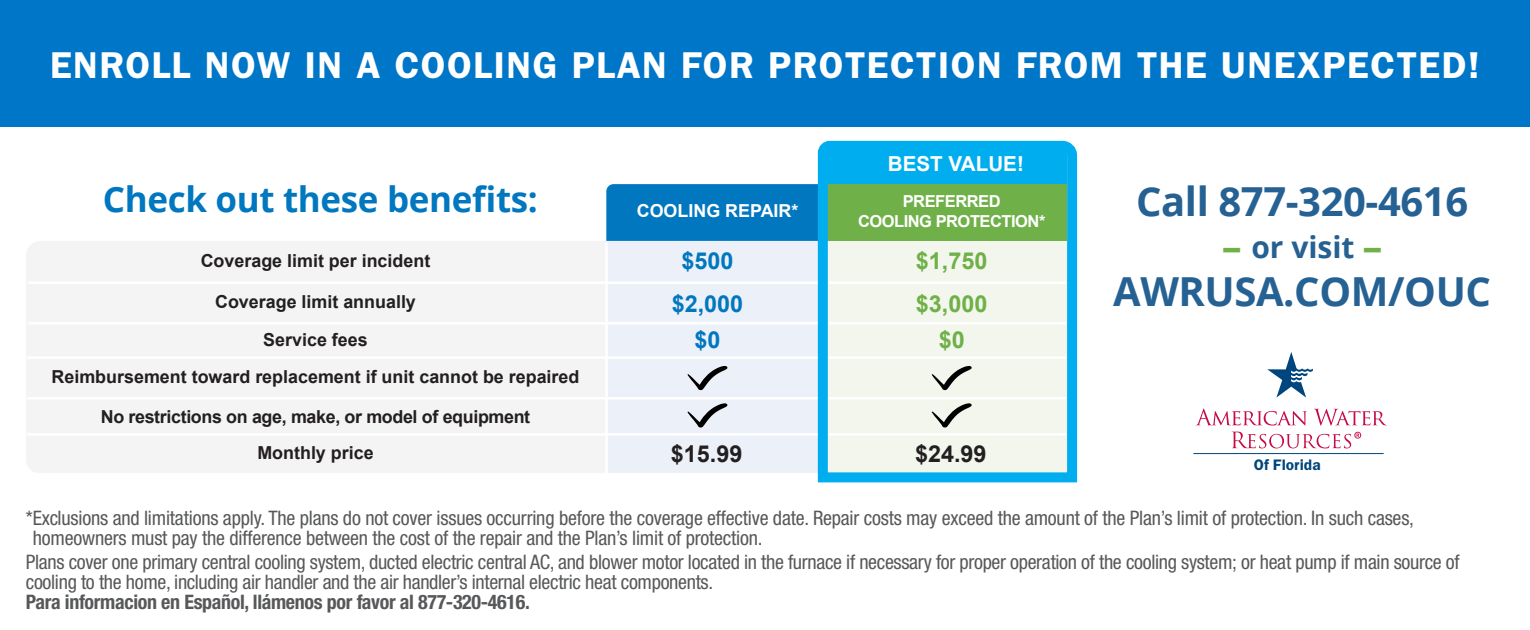
<style>
.page{position:relative;width:1530px;height:630px;background:#fff}
.page>*{position:absolute;margin:0;border:0;box-sizing:border-box;transform-origin:0 0}
.t1{font:700 40px "Open Sans";letter-spacing:-.01em;color:#266193}
.t2{font:600 37.5px "ITC Franklin Gothic Std";letter-spacing:.04em;color:#fff}
.t3{font:700 35px "Open Sans";letter-spacing:-.01em;color:#0077bf}
.t4{font:700 30px "Open Sans";color:#266193}
.t5{font:700 23.5px "Arial";color:#6fb048}
.t6{font:700 23.5px "Arial";color:#231f20}
.t7{font:700 23.5px "Arial";color:#0077bf}
.t8{font:700 20.75px "Arial";color:#fff}
.t9{font:condensed 20px/20px "Helvetica Neue LT Std";letter-spacing:-.01em;color:#57585a}
.t10{font:700 condensed 20px "Helvetica Neue LT Std";letter-spacing:-.015em;color:#57585a}
.t11{font:700 18px "Arial";color:#231f20}
.t12{font:700 18px "Arial";letter-spacing:-.02em;color:#231f20}
.t13{font:700 18px "Arial";color:#fff}
.t14{font:700 16.5px/19.8px "Arial";letter-spacing:-.03em;color:#fff;text-align:center}
.t15{font:600 15.75px "Franklin Gothic";color:#00467e}
.s1{font-size:40px;color:#6fb048}
</style>
<div class="page">
<div style="left:0;top:0;width:1530px;height:127px;background:#0076c8"></div>
<div style="left:26px;top:241px;width:580px;height:232px;background:#f4f4f4"></div>
<div style="left:606px;top:241px;width:219px;height:232px;background:#ecf0f9"></div>
<hr style="left:28px;top:281px;width:1039px;height:3px;background:#fff">
<hr style="left:28px;top:322px;width:1039px;height:3px;background:#fff">
<hr style="left:27px;top:356px;width:1040px;height:3px;background:#fff">
<hr style="left:27px;top:397px;width:1040px;height:3px;background:#fff">
<hr style="left:27px;top:433px;width:1040px;height:3px;background:#fff">
<div style="left:606px;top:184px;width:207px;height:57px;background:#0077bf"></div>
<hr style="left:605px;top:243px;width:3px;height:230px;background:#fff">
<svg style="left:687px;top:366px;width:41px;height:25px"></svg>
<svg style="left:687px;top:403px;width:41px;height:25px"></svg>
<svg style="left:813px;top:140px;width:265px;height:343px;background:#a8d9d2"></svg>
<svg style="left:1196px;top:409px;width:111px;height:17px"></svg>
<svg style="left:1314px;top:409px;width:73px;height:17px"></svg>
<svg style="left:1267px;top:352px;width:46px;height:46px"></svg>
<hr style="left:1193px;top:453px;width:191px;height:1px;background:#00467e">
<svg style="left:1232px;top:432px;width:129px;height:16px"></svg>
<p class="t2" style="left:50px;top:43px;width:1431px">ENROLL NOW IN A COOLING PLAN FOR PROTECTION FROM THE UNEXPECTED!</p>
<p class="t3" style="left:103px;top:175px;width:437px">Check out these benefits:</p>
<p class="t11" style="left:201px;top:249px;width:231px">Coverage limit per incident</p>
<p class="t11" style="left:215px;top:290px;width:202px">Coverage limit annually</p>
<p class="t13" style="left:637px;top:199px;width:163px">COOLING REPAIR*</p>
<p class="t7" style="left:681px;top:245px;width:54px">$500</p>
<p class="t7" style="left:672px;top:288px;width:73px">$2,000</p>
<p class="t11" style="left:263px;top:328px;width:106px">Service fees</p>
<p class="t7" style="left:694px;top:325px;width:28px">$0</p>
<p class="t11" style="left:52px;top:365px;width:529px">Reimbursement toward replacement if unit cannot be repaired</p>
<p class="t12" style="left:101px;top:405px;width:431px">No restrictions on age, make, or model of equipment</p>
<p class="t8" style="left:888px;top:150px;width:138px">BEST VALUE!</p>
<p class="t14" style="left:858px;top:192px;width:189px">PREFERRED<br>COOLING PROTECTION*</p>
<p class="t5" style="left:916px;top:245px;width:73px">$1,750</p>
<p class="t5" style="left:916px;top:288px;width:73px">$3,000</p>
<p class="t5" style="left:939px;top:325px;width:28px">$0</p>
<p class="t11" style="left:257px;top:441px;width:118px">Monthly price</p>
<p class="t6" style="left:671px;top:438px;width:73px">$15.99</p>
<p class="t6" style="left:915px;top:438px;width:73px">$24.99</p>
<p class="t1" style="left:1136px;top:173px;width:334px">Call 877-320-4616</p>
<p class="t4" style="left:1222px;top:226px;width:162px"><span class="s1">–</span> or visit <span class="s1">–</span></p>
<p class="t1" style="left:1113px;top:263px;width:379px">AWRUSA.COM/OUC</p>
<p class="t15" style="left:1254px;top:455px;width:68px">Of Florida</p>
<p class="t9" style="left:33px;top:508px;width:1383px;text-indent:-7px">*Exclusions and limitations apply. The plans do not cover issues occurring before the coverage effective date. Repair costs may exceed the amount of the Plan’s limit of protection. In such cases, homeowners must pay the difference between the cost of the repair and the Plan’s limit of protection.</p>
<p class="t9" style="left:26px;top:552px;width:1435px">Plans cover one primary central cooling system, ducted electric central AC, and blower motor located in the furnace if necessary for proper operation of the cooling system; or heat pump if main source of cooling to the home, including air handler and the air handler’s internal electric heat components.</p>
<p class="t10" style="left:26px;top:590px;width:505px">Para informacion en Español, llámenos por favor al 877-320-4616.</p>
</div>
